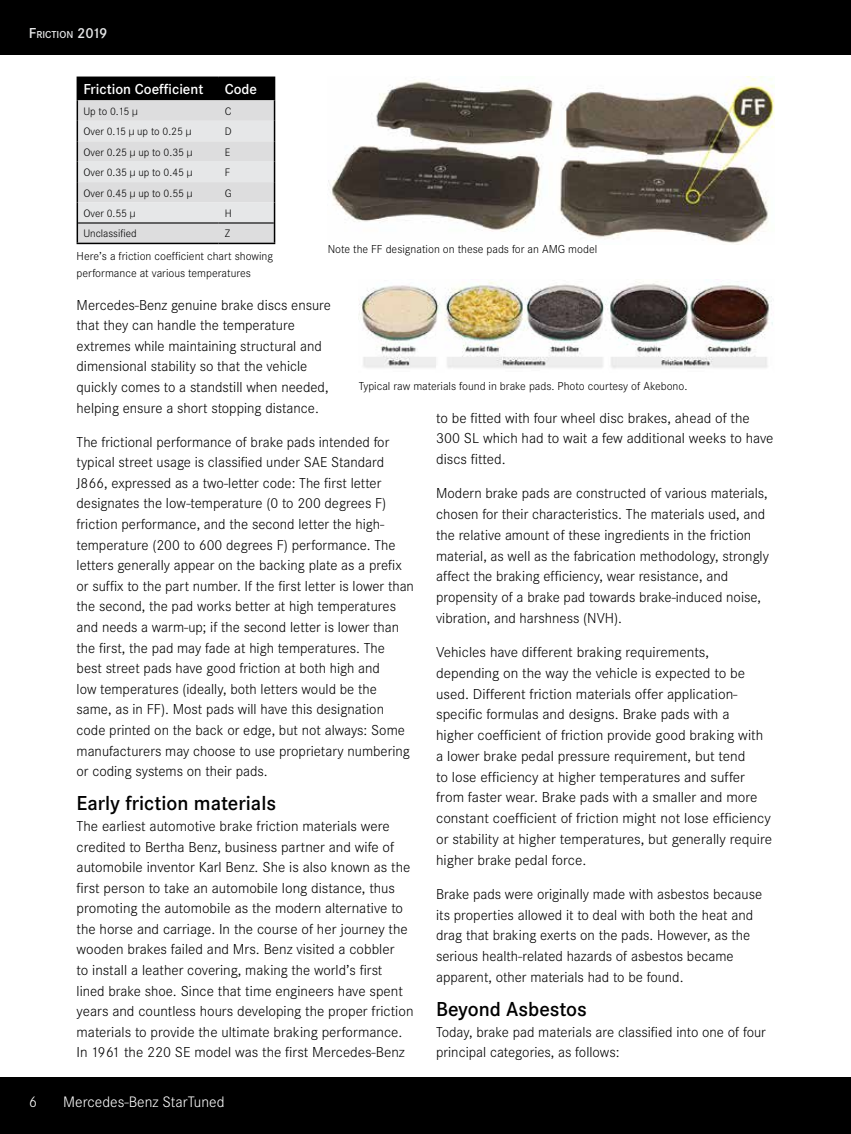
<style>
.page{position:relative;width:851px;height:1134px;background:#fff}
.page>*{position:absolute;margin:0;border:0;box-sizing:border-box;transform-origin:0 0}
.t1{font:600 21px "Corporate S";color:#000}
.t2{font:300 15.75px "Corporate S";color:#fff}
.t3{font:300 15px/20.5px "Corporate S";color:#000}
.t4{font:600 15px "Corporate S";color:#fff}
.t5{font:300 12px/16.2px "Corporate S";color:#000}
.t6{font:300 11.25px "Corporate S";color:#000}
.t7{font:600 10.5px "Corporate S";color:#e6e7e8}
.s1{font-size:15px}
</style>
<div class="page">
<div style="left:0;top:1077px;width:850px;height:57px;background:#000"></div>
<div style="left:0;top:0;width:850px;height:55px;background:#000"></div>
<svg style="left:77px;top:77px;width:198px;height:166px;background:#bebebf"></svg>
<hr style="left:77px;top:243px;width:142px;height:1px;background:#000">
<hr style="left:219px;top:243px;width:56px;height:1px;background:#000">
<hr style="left:78px;top:222px;width:141px;height:2px;background:#000">
<hr style="left:219px;top:222px;width:55px;height:2px;background:#000">
<img style="left:328px;top:77px;width:446px;height:167px">
<img style="left:359px;top:279px;width:414px;height:90px">
<p class="t7" style="left:29px;top:29px;width:80px"><span class="s1">F</span>RICTION <span class="s1">2019</span></p>
<p class="t4" style="left:83px;top:81px;width:122px">Friction Coefficient</p>
<p class="t4" style="left:225px;top:81px;width:34px">Code</p>
<p class="t6" style="left:83px;top:105px;width:56px">Up to 0.15 µ</p>
<p class="t6" style="left:225px;top:105px;width:8px">C</p>
<p class="t6" style="left:83px;top:125px;width:110px">Over 0.15 µ up to 0.25 µ</p>
<p class="t6" style="left:225px;top:125px;width:8px">D</p>
<p class="t6" style="left:83px;top:146px;width:111px">Over 0.25 µ up to 0.35 µ</p>
<p class="t6" style="left:225px;top:146px;width:7px">E</p>
<p class="t6" style="left:83px;top:166px;width:111px">Over 0.35 µ up to 0.45 µ</p>
<p class="t6" style="left:225px;top:166px;width:7px">F</p>
<p class="t6" style="left:83px;top:187px;width:111px">Over 0.45 µ up to 0.55 µ</p>
<p class="t6" style="left:225px;top:187px;width:8px">G</p>
<p class="t6" style="left:83px;top:207px;width:54px">Over 0.55 µ</p>
<p class="t6" style="left:225px;top:207px;width:8px">H</p>
<p class="t6" style="left:83px;top:228px;width:55px">Unclassified</p>
<p class="t6" style="left:225px;top:228px;width:7px">Z</p>
<p class="t5" style="left:77px;top:248px;width:198px">Here’s a friction coefficient chart showing performance at various temperatures</p>
<p class="t5" style="left:328px;top:241px;width:271px">Note the FF designation on these pads for an AMG model</p>
<p class="t3" style="left:77px;top:295px;width:256px">Mercedes-Benz genuine brake discs ensure that they can handle the temperature extremes while maintaining structural and dimensional stability so that the vehicle quickly comes to a standstill when needed, helping ensure a short stopping distance.</p>
<p class="t3" style="left:77px;top:432px;width:339px">The frictional performance of brake pads intended for typical street usage is classified under SAE Standard J866, expressed as a two-letter code: The first letter designates the low-temperature (0 to 200 degrees F) friction performance, and the second letter the high&shy;temperature (200 to 600 degrees F) performance. The letters generally appear on the backing plate as a prefix or suffix to the part number. If the first letter is lower than the second, the pad works better at high temperatures and needs a warm-up; if the second letter is lower than the first, the pad may fade at high temperatures. The best street pads have good friction at both high and<br>low temperatures (ideally, both letters would be the same, as in FF). Most pads will have this designation code printed on the back or edge, but not always: Some manufacturers may choose to use proprietary numbering or coding systems on their pads.</p>
<h1 class="t1" style="left:77px;top:792px;width:201px">Early friction materials</h1>
<p class="t3" style="left:77px;top:816px;width:338px">The earliest automotive brake friction materials were credited to Bertha Benz, business partner and wife of automobile inventor Karl Benz. She is also known as the first person to take an automobile long distance, thus promoting the automobile as the modern alternative to the horse and carriage. In the course of her journey the wooden brakes failed and Mrs. Benz visited a cobbler<br>to install a leather covering, making the world’s first lined brake shoe. Since that time engineers have spent years and countless hours developing the proper friction materials to provide the ultimate braking performance.<br>In 1961 the 220 SE model was the first Mercedes-Benz</p>
<p class="t5" style="left:359px;top:378px;width:330px">Typical raw materials found in brake pads. Photo courtesy of Akebono.</p>
<p class="t3" style="left:436px;top:408px;width:339px">to be fitted with four wheel disc brakes, ahead of the<br>300 SL which had to wait a few additional weeks to have discs fitted.</p>
<p class="t3" style="left:436px;top:483px;width:334px">Modern brake pads are constructed of various materials, chosen for their characteristics. The materials used, and the relative amount of these ingredients in the friction material, as well as the fabrication methodology, strongly affect the braking efficiency, wear resistance, and propensity of a brake pad towards brake-induced noise, vibration, and harshness (NVH).</p>
<p class="t3" style="left:436px;top:642px;width:337px">Vehicles have different braking requirements, depending on the way the vehicle is expected to be used. Different friction materials offer application&shy;specific formulas and designs. Brake pads with a<br>higher coefficient of friction provide good braking with a lower brake pedal pressure requirement, but tend<br>to lose efficiency at higher temperatures and suffer from faster wear. Brake pads with a smaller and more constant coefficient of friction might not lose efficiency or stability at higher temperatures, but generally require higher brake pedal force.</p>
<p class="t3" style="left:436px;top:884px;width:327px">Brake pads were originally made with asbestos because its properties allowed it to deal with both the heat and drag that braking exerts on the pads. However, as the serious health-related hazards of asbestos became apparent, other materials had to be found.</p>
<h1 class="t1" style="left:436px;top:997px;width:152px">Beyond Asbestos</h1>
<p class="t3" style="left:436px;top:1022px;width:331px">Today, brake pad materials are classified into one of four principal categories, as follows:</p>
<p class="t2" style="left:29px;top:1093px;width:10px">6</p>
<p class="t2" style="left:63px;top:1093px;width:163px">Mercedes-Benz StarTuned</p>
</div>
